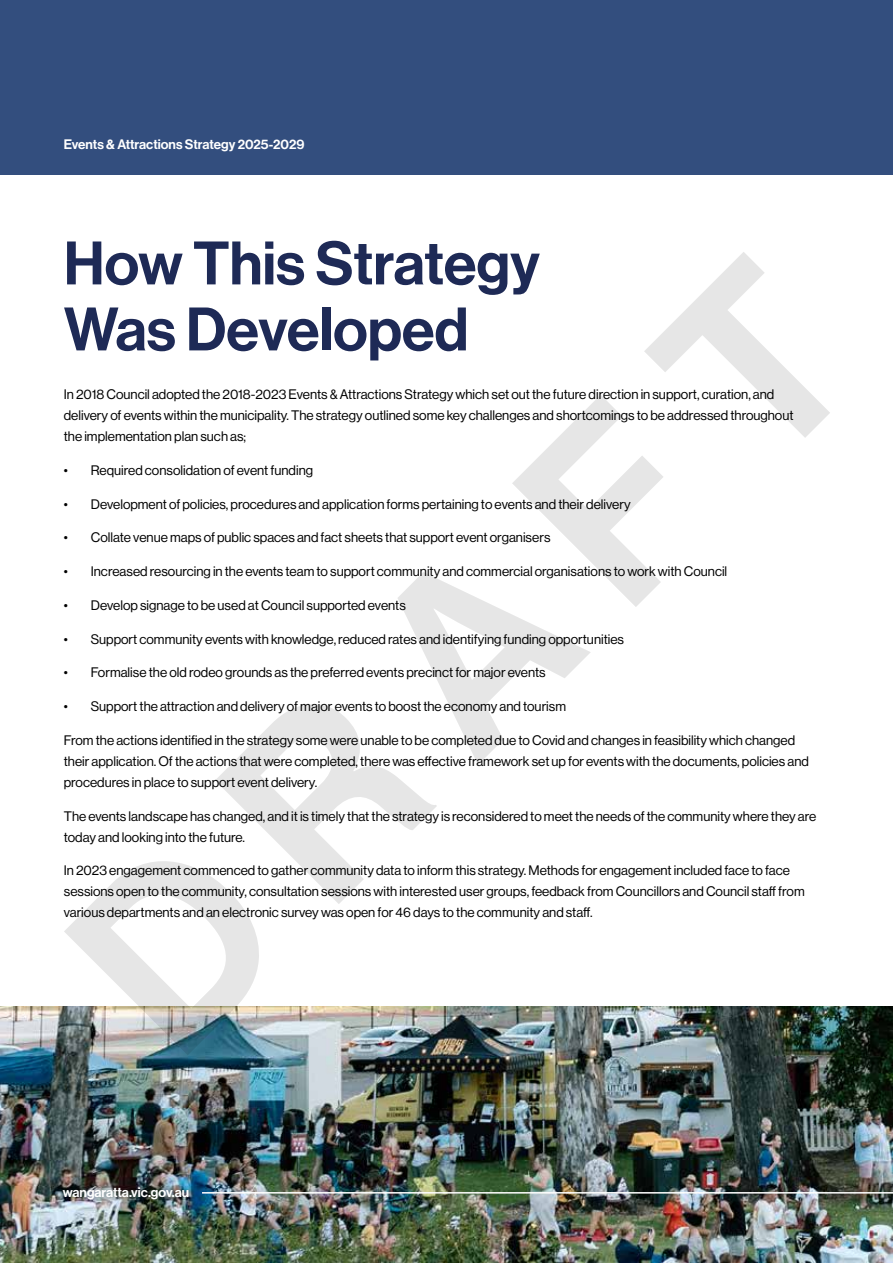
<style>
.page{position:relative;width:893px;height:1263px;background:#fff}
.page>*{position:absolute;margin:0;border:0;box-sizing:border-box;transform-origin:0 0}
.t1{font:244.95px "N Haas Grotesk DS Pro 65 Md";color:#000}
.t2{font:60px/66px "N Haas Grotesk DS Pro 65 Md";color:#1e2a56}
.t3{font:13.5px/21px "N Haas Grotesk DS Pro 55 Rg";color:#000}
.t4{font:13.5px "N Haas Grotesk DS Pro 65 Md";color:#fff}
</style>
<div class="page">
<div style="left:0;top:0;width:893px;height:174px;background:#334e7e"></div>
<img style="left:0;top:1007px;width:893px;height:256px">
<img style="left:57px;top:1186px;width:137px;height:15px">
<hr style="left:202px;top:1192px;width:691px;height:1px;background:#fff">
<p class="t4" style="left:64px;top:136px;width:242px">Events &amp; Attractions Strategy 2025-2029</p>
<h2 class="t2" style="left:64px;top:231px;width:478px">How This Strategy<br>Was Developed</h2>
<p class="t3" style="left:64px;top:384px;width:731px">In 2018 Council adopted the 2018-2023 Events &amp; Attractions Strategy which set out the future direction in support, curation, and delivery of events within the municipality. The strategy outlined some key challenges and shortcomings to be addressed throughout the implementation plan such as;</p>
<p class="t3" style="left:64px;top:460px;width:251px">• Required consolidation of event funding</p>
<p class="t3" style="left:64px;top:493px;width:568px">• Development of policies, procedures and application forms pertaining to events and their delivery</p>
<p class="t3" style="left:64px;top:527px;width:488px">• Collate venue maps of public spaces and fact sheets that support event organisers</p>
<p class="t3" style="left:64px;top:561px;width:665px">• Increased resourcing in the events team to support community and commercial organisations to work with Council</p>
<p class="t3" style="left:64px;top:595px;width:344px">• Develop signage to be used at Council supported events</p>
<p class="t3" style="left:64px;top:628px;width:562px">• Support community events with knowledge, reduced rates and identifying funding opportunities</p>
<p class="t3" style="left:64px;top:662px;width:483px">• Formalise the old rodeo grounds as the preferred events precinct for major events</p>
<p class="t3" style="left:64px;top:696px;width:504px">• Support the attraction and delivery of major events to boost the economy and tourism</p>
<p class="t3" style="left:64px;top:730px;width:747px">From the actions identified in the strategy some were unable to be completed due to Covid and changes in feasibility which changed their application. Of the actions that were completed, there was effective framework set up for events with the documents, policies and procedures in place to support event delivery.</p>
<p class="t3" style="left:64px;top:805px;width:754px">The events landscape has changed, and it is timely that the strategy is reconsidered to meet the needs of the community where they are today and looking into the future.</p>
<p class="t3" style="left:64px;top:860px;width:742px">In 2023 engagement commenced to gather community data to inform this strategy. Methods for engagement included face to face sessions open to the community, consultation sessions with interested user groups, feedback from Councillors and Council staff from various departments and an electronic survey was open for 46 days to the community and staff.</p>
<h1 class="t1" style="left:17px;top:904px;width:981px;rotate:-45deg">DRAFT</h1>
<p class="t4" style="left:63px;top:1184px;width:128px">wangaratta.vic.gov.au</p>
</div>
